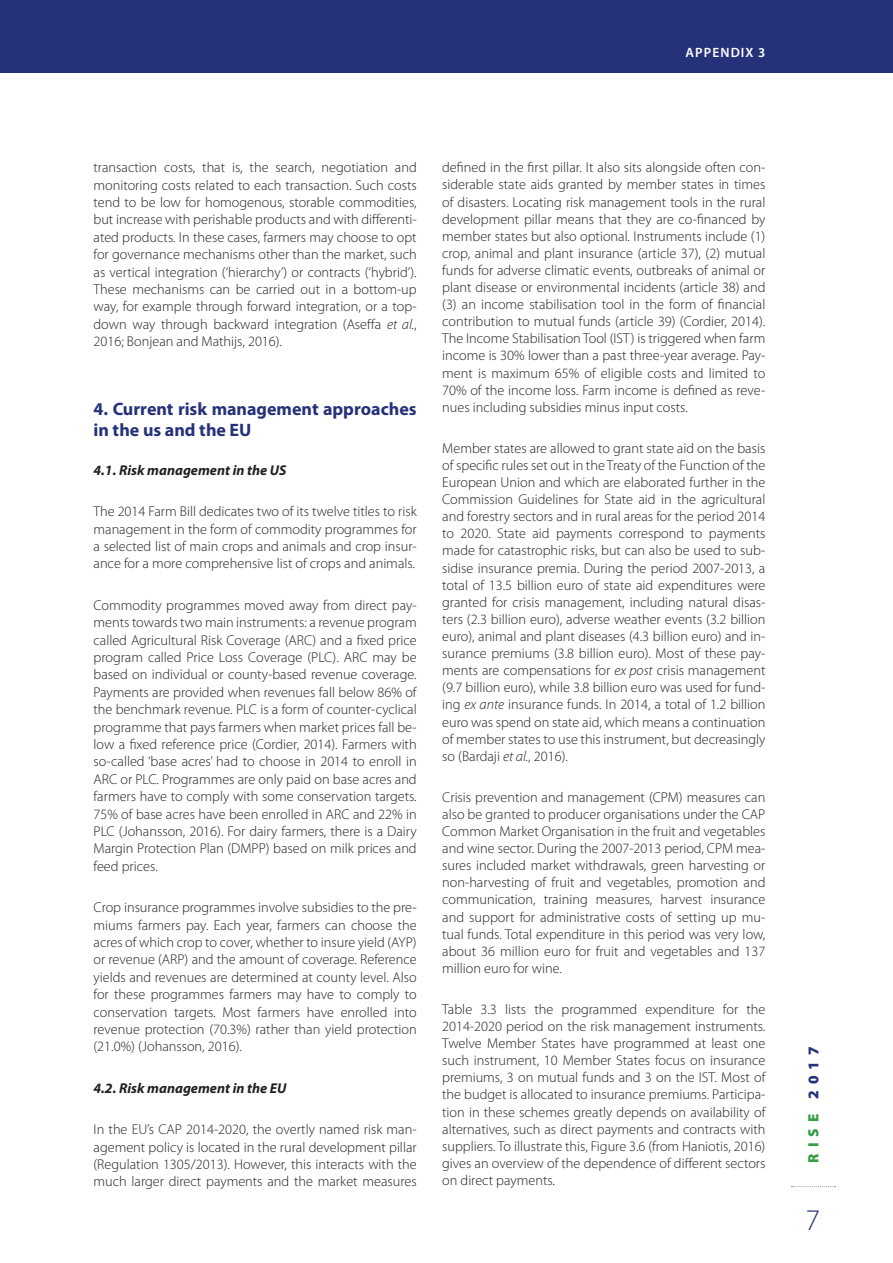
<style>
.page{position:relative;width:893px;height:1263px;background:#fff}
.page>*{position:absolute;margin:0;border:0;box-sizing:border-box;transform-origin:0 0}
.t1{font:300 30px "Myriad Pro";color:#253279}
.t2{font:700 18px/21px "Myriad Pro";color:#253279}
.t3{font:900 15px "Myriad Pro";letter-spacing:.4em;color:#379d46}
.t4{font:300 14.25px/17.1px "Myriad Pro";color:#231f20;text-align:justify}
.t5{font:italic 700 14.25px "Myriad Pro";color:#231f20}
.t6{font:600 13.5px "Myriad Pro";letter-spacing:.08em;color:#fff}
.s1{font-style:italic}
.s2{color:#253279}
</style>
<div class="page">
<svg style="left:791px;top:1186px;width:44px;height:1px"></svg>
<div style="left:0;top:0;width:893px;height:72px;background:#253279"></div>
<p class="t6" style="left:685px;top:45px;width:81px">APPENDIX 3</p>
<p class="t4" style="left:94px;top:159px;width:325px">transaction costs, that is, the search, negotiation and monitoring costs related to each transaction. Such costs tend to be low for homogenous, storable commodities, but increase with perishable products and with differenti&shy;ated products. In these cases, farmers may choose to opt for governance mechanisms other than the market, such as vertical integration (‘hierarchy’) or contracts (‘hybrid’).<br>These mechanisms can be carried out in a bottom-up way, for example through forward integration, or a top&shy;down way through backward integration (Aseffa <span class="s1">et al.</span>, 2016; Bonjean and Mathijs, 2016).</p>
<p class="t2" style="left:94px;top:398px;width:325px">4. Current risk management approaches in the us and the EU</p>
<p class="t5" style="left:94px;top:462px;width:194px">4.1. Risk management in the US</p>
<p class="t4" style="left:94px;top:503px;width:325px">The 2014 Farm Bill dedicates two of its twelve titles to risk management in the form of commodity programmes for a selected list of main crops and animals and crop insur&shy;ance for a more comprehensive list of crops and animals.</p>
<p class="t4" style="left:94px;top:597px;width:325px">Commodity programmes moved away from direct pay&shy;ments towards two main instruments: a revenue program called Agricultural Risk Coverage (ARC) and a fixed price program called Price Loss Coverage (PLC). ARC may be based on individual or county-based revenue coverage.<br>Payments are provided when revenues fall below 86% of the benchmark revenue. PLC is a form of counter-cyclical programme that pays farmers when market prices fall be&shy;low a fixed reference price (Cordier, 2014). Farmers with so-called ‘base acres’ had to choose in 2014 to enroll in ARC or PLC. Programmes are only paid on base acres and farmers have to comply with some conservation targets.<br>75% of base acres have been enrolled in ARC and 22% in PLC (Johansson, 2016). For dairy farmers, there is a Dairy Margin Protection Plan (DMPP) based on milk prices and feed prices.</p>
<p class="t4" style="left:94px;top:899px;width:325px">Crop insurance programmes involve subsidies to the pre&shy;miums farmers pay. Each year, farmers can choose the acres of which crop to cover, whether to insure yield (AYP) or revenue (ARP) and the amount of coverage. Reference yields and revenues are determined at county level. Also for these programmes farmers may have to comply to conservation targets. Most farmers have enrolled into revenue protection (70.3%) rather than yield protection (21.0%) (Johansson, 2016).</p>
<p class="t5" style="left:94px;top:1080px;width:194px">4.2. Risk management in the EU</p>
<p class="t4" style="left:94px;top:1121px;width:325px">In the EU’s CAP 2014-2020, the overtly named risk man&shy;agement policy is located in the rural development pillar (Regulation 1305/2013). However, this interacts with the much larger direct payments and the market measures</p>
<p class="t4" style="left:442px;top:159px;width:325px">defined in the first pillar. It also sits alongside often con&shy;siderable state aids granted by member states in times of disasters. Locating risk management tools in the rural development pillar means that they are co-financed by member states but also optional. Instruments include (1) crop, animal and plant insurance (article 37), (2) mutual funds for adverse climatic events, outbreaks of animal or plant disease or environmental incidents (article 38) and (3) an income stabilisation tool in the form of financial contribution to mutual funds (article 39) (Cordier, 2014).<br>The Income Stabilisation Tool (IST) is triggered when farm income is 30% lower than a past three-year average. Pay&shy;ment is maximum 65% of eligible costs and limited to 70% of the income loss. Farm income is defined as reve&shy;nues including subsidies minus input costs.</p>
<p class="t4" style="left:442px;top:440px;width:325px">Member states are allowed to grant state aid on the basis of specific rules set out in the Treaty of the Function of the European Union and which are elaborated further in the Commission Guidelines for State aid in the agricultural and forestry sectors and in rural areas for the period 2014 to 2020. State aid payments correspond to payments made for catastrophic risks, but can also be used to sub&shy;sidise insurance premia. During the period 2007-2013, a total of 13.5 billion euro of state aid expenditures were granted for crisis management, including natural disas&shy;ters (2.3 billion euro), adverse weather events (3.2 billion euro), animal and plant diseases (4.3 billion euro) and in&shy;surance premiums (3.8 billion euro). Most of these pay&shy;ments are compensations for <span class="s1">ex post</span> crisis management (9.7 billion euro), while 3.8 billion euro was used for fund&shy;ing <span class="s1">ex ante</span> insurance funds. In 2014, a total of 1.2 billion euro was spend on state aid, which means a continuation of member states to use this instrument, but decreasingly so (Bardaji <span class="s1">et al.</span>, 2016).</p>
<p class="t4" style="left:442px;top:789px;width:325px">Crisis prevention and management (CPM) measures can also be granted to producer organisations under the CAP Common Market Organisation in the fruit and vegetables and wine sector. During the 2007-2013 period, CPM mea&shy;sures included market withdrawals, green harvesting or non-harvesting of fruit and vegetables, promotion and communication, training measures, harvest insurance and support for administrative costs of setting up mu&shy;tual funds. Total expenditure in this period was very low, about 36 million euro for fruit and vegetables and 137 million euro for wine.</p>
<p class="t4" style="left:442px;top:1001px;width:325px">Table 3.3 lists the programmed expenditure for the 2014-2020 period on the risk management instruments.<br>Twelve Member States have programmed at least one such instrument, 10 Member States focus on insurance premiums, 3 on mutual funds and 3 on the IST. Most of the budget is allocated to insurance premiums. Participa&shy;tion in these schemes greatly depends on availability of alternatives, such as direct payments and contracts with suppliers. To illustrate this, Figure 3.6 (from Haniotis, 2016) gives an overview of the dependence of different sectors on direct payments.</p>
<p class="t3" style="left:805px;top:1162px;width:117px;rotate:-90deg">RISE <span class="s2">2017</span></p>
<h1 class="t1" style="left:806px;top:1203px;width:16px">7</h1>
</div>
